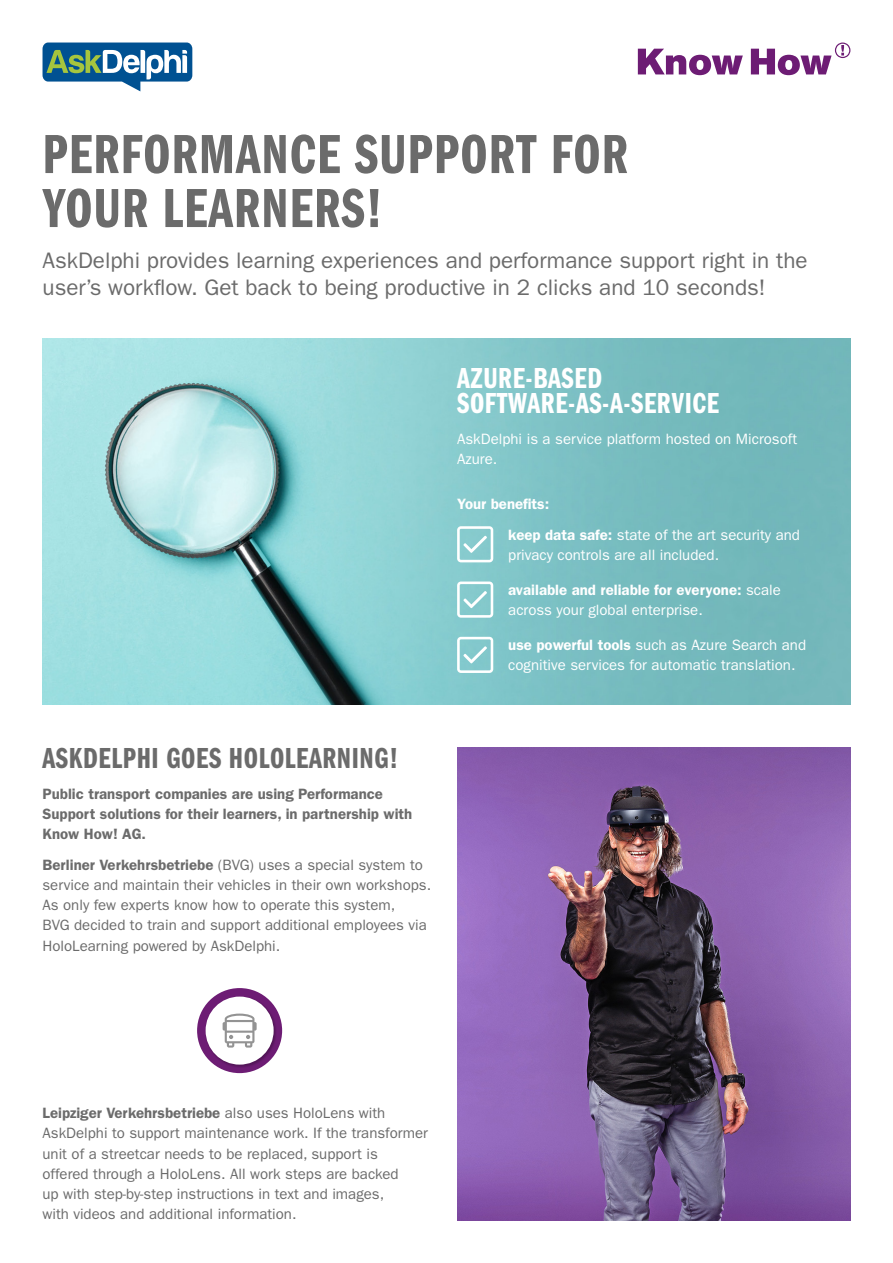
<style>
.page{position:relative;width:893px;height:1263px;background:#fff}
.page>*{position:absolute;margin:0;border:0;box-sizing:border-box;transform-origin:0 0}
.t1{font:57px/54px "ITC Franklin Gothic Std Dm Cp";letter-spacing:.02em;color:#6b6b6b}
.t2{font:30px/25.5px "ITC Franklin Gothic Std Dm Cp";letter-spacing:.02em;color:#fff}
.t3{font:30px "ITC Franklin Gothic Std Dm Cp";letter-spacing:.02em;color:#6b6b6b}
.t4{font:22.5px/27px "ITC Franklin Gothic Std";color:#6b6b6b}
.t5{font:15px/20.2px "ITC Franklin Gothic Std";color:#6b6b6b}
.t6{font:15px/20.2px "ITC Franklin Gothic Std";color:#fff}
.t7{font:600 15px/20.2px "ITC Franklin Gothic Std";color:#6b6b6b}
.t8{font:600 15px/20.2px "ITC Franklin Gothic Std";color:#fff}
.s1{font-weight:600}
.s2{font-weight:400}
</style>
<div class="page">
<img style="left:43px;top:338px;width:807px;height:367px">
<svg style="left:638px;top:49px;width:105px;height:26px"></svg>
<svg style="left:751px;top:43px;width:99px;height:32px"></svg>
<svg style="left:43px;top:43px;width:149px;height:48px"></svg>
<svg style="left:457px;top:526px;width:36px;height:36px"></svg>
<svg style="left:457px;top:581px;width:36px;height:37px"></svg>
<svg style="left:457px;top:637px;width:36px;height:36px"></svg>
<img style="left:457px;top:747px;width:393px;height:473px">
<div style="left:197px;top:988px;width:85px;height:85px;background:#6d1c74;border-radius:50%"></div>
<div style="left:205px;top:996px;width:72px;height:72px;background:#000;opacity:.25"></div>
<div style="left:206px;top:996px;width:68px;height:68px;background:#fff;border-radius:50%"></div>
<svg style="left:223px;top:1013px;width:34px;height:34px"></svg>
<h1 class="t1" style="left:43px;top:128px;width:587px">PERFORMANCE SUPPORT FOR<br>YOUR LEARNERS!</h1>
<h3 class="t4" style="left:43px;top:247px;width:767px">AskDelphi provides learning experiences and performance support right in the user’s workflow. Get back to being productive in 2 clicks and 10 seconds!</h3>
<h2 class="t2" style="left:457px;top:366px;width:264px">AZURE-BASED<br>SOFTWARE-AS-A-SERVICE</h2>
<p class="t6" style="left:457px;top:429px;width:341px">AskDelphi is a service platform hosted on Microsoft<br>Azure.</p>
<p class="t8" style="left:457px;top:494px;width:94px">Your benefits:</p>
<h2 class="t3" style="left:43px;top:742px;width:357px">ASKDELPHI GOES HOLOLEARNING!</h2>
<p class="t7" style="left:43px;top:783px;width:371px">Public transport companies are using Performance<br>Support solutions for their learners, in partnership with<br>Know How! AG.</p>
<p class="t5" style="left:43px;top:854px;width:390px"><span class="s1">Berliner Verkehrsbetriebe</span> (BVG) uses a special system to service and maintain their vehicles in their own workshops.<br>As only few experts know how to operate this system,<br>BVG decided to train and support additional employees via HoloLearning powered by AskDelphi.</p>
<p class="t5" style="left:43px;top:1103px;width:387px"><span class="s1">Leipziger Verkehrsbetriebe</span> also uses HoloLens with AskDelphi to support maintenance work. If the transformer unit of a streetcar needs to be replaced, support is<br>offered through a HoloLens. All work steps are backed<br>up with step-by-step instructions in text and images,<br>with videos and additional information.</p>
<p class="t6" style="left:508px;top:525px;width:293px"><span class="s1">keep data safe:</span> state of the art security and privacy controls are all included.</p>
<p class="t8" style="left:508px;top:579px;width:274px">available and reliable for everyone: <span class="s2">scale across your global enterprise.</span></p>
<p class="t6" style="left:508px;top:635px;width:299px"><span class="s1">use powerful tools</span> such as Azure Search and cognitive services for automatic translation.</p>
</div>
